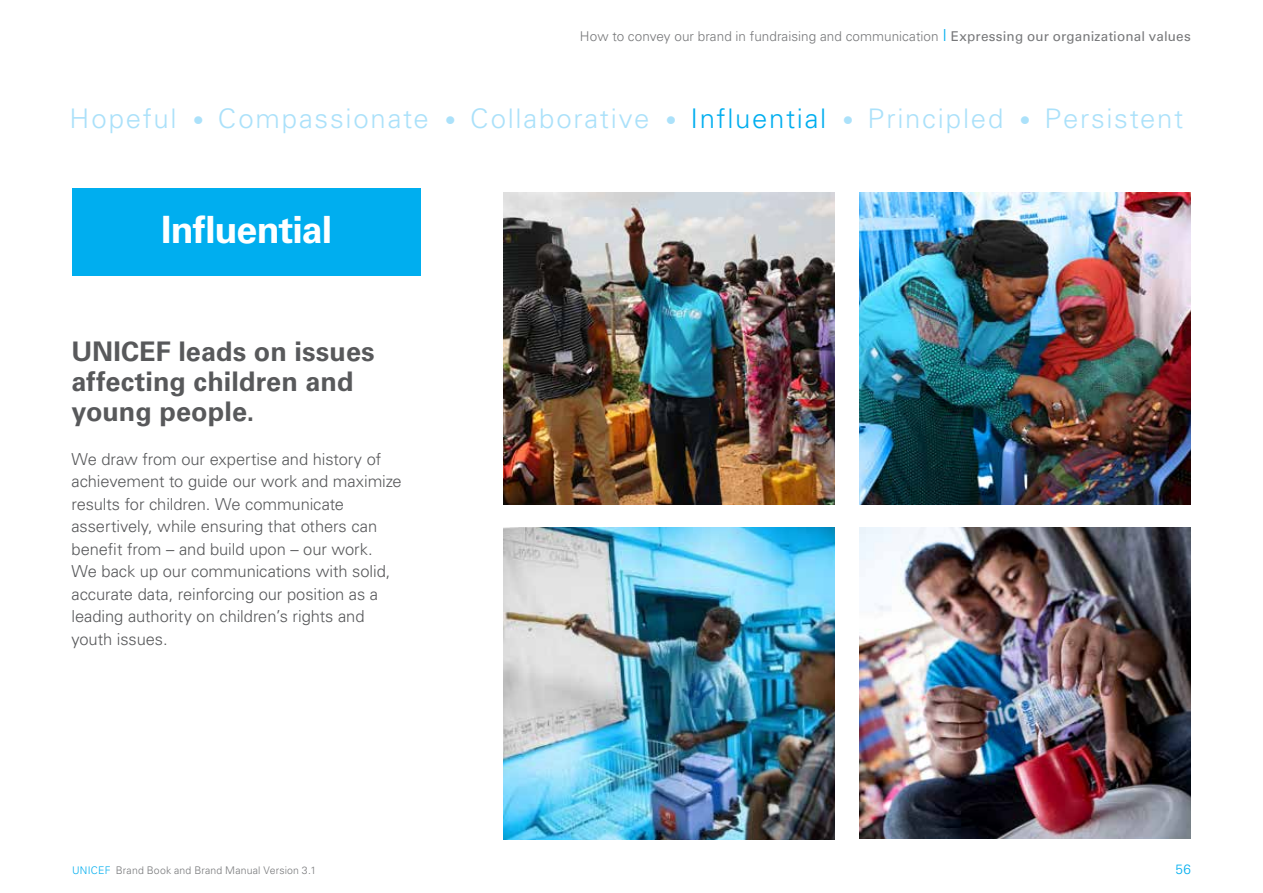
<style>
.page{position:relative;width:1263px;height:893px;background:#fff}
.page>*{position:absolute;margin:0;border:0;box-sizing:border-box;transform-origin:0 0}
.t1{font:700 37.5px "Univers LT Pro 65";letter-spacing:-.025em;color:#fff}
.t2{font:300 27px "Univers LT Pro 45";letter-spacing:.065em;color:#abe1fa}
.t3{font:700 27px/30px "Univers LT Pro 65";letter-spacing:.005em;color:#58595b}
.t4{font:300 27px "Univers LT Pro 45";letter-spacing:.06em;color:#00aeef}
.t5{font:300 16.5px/22.5px "Univers LT Pro 45";letter-spacing:-.005em;color:#58595b}
.t6{font:300 13.5px "Univers LT Pro 45";letter-spacing:.005em;color:#77787a}
.t7{font:300 13.5px "Univers LT Pro 45";color:#00aeef}
.t8{font:300 10.5px "Univers LT Pro 45";letter-spacing:.015em;color:#77787a}
.t9{font:10.5px "Monotype Sorts";color:#abe1fa}
.s1{font-size:16.5px;color:#00aeef}
.s2{font-family:"Univers LT Pro 55 Roman";font-weight:400}
.s3{color:#00aeef}
</style>
<div class="page">
<img style="left:503px;top:193px;width:332px;height:312px">
<img style="left:859px;top:527px;width:332px;height:312px">
<img style="left:503px;top:527px;width:332px;height:312px">
<img style="left:859px;top:193px;width:332px;height:312px">
<div style="left:72px;top:189px;width:349px;height:87px;background:#00aeef"></div>
<p class="t6" style="left:580px;top:28px;width:612px">How to convey our brand in fundraising and communication <span class="s1">I</span> <span class="s2">Expressing our organizational values</span></p>
<h2 class="t2" style="left:70px;top:102px;width:109px">Hopeful</h2>
<p class="t9" style="left:194px;top:115px;width:10px">l</p>
<h2 class="t2" style="left:218px;top:102px;width:213px">Compassionate</h2>
<p class="t9" style="left:446px;top:115px;width:10px">l</p>
<h2 class="t2" style="left:470px;top:102px;width:181px">Collaborative</h2>
<p class="t9" style="left:667px;top:115px;width:10px">l</p>
<h2 class="t4" style="left:690px;top:102px;width:137px">Influential</h2>
<p class="t9" style="left:844px;top:115px;width:10px">l</p>
<h2 class="t2" style="left:867px;top:102px;width:137px">Principled</h2>
<p class="t9" style="left:1021px;top:115px;width:10px">l</p>
<h2 class="t2" style="left:1044px;top:102px;width:140px">Persistent</h2>
<h1 class="t1" style="left:161px;top:208px;width:172px">Influential</h1>
<h2 class="t3" style="left:71px;top:336px;width:305px">UNICEF leads on issues affecting children and young people.</h2>
<p class="t5" style="left:71px;top:447px;width:332px">We draw from our expertise and history of achievement to guide our work and maximize results for children. We communicate assertively, while ensuring that others can benefit from – and build upon – our work.<br>We back up our communications with solid, accurate data, reinforcing our position as a leading authority on children’s rights and youth issues.</p>
<p class="t8" style="left:72px;top:864px;width:246px"><span class="s3">UNICEF</span> Brand Book and Brand Manual Version 3.1</p>
<p class="t7" style="left:1175px;top:861px;width:17px">56</p>
</div>
